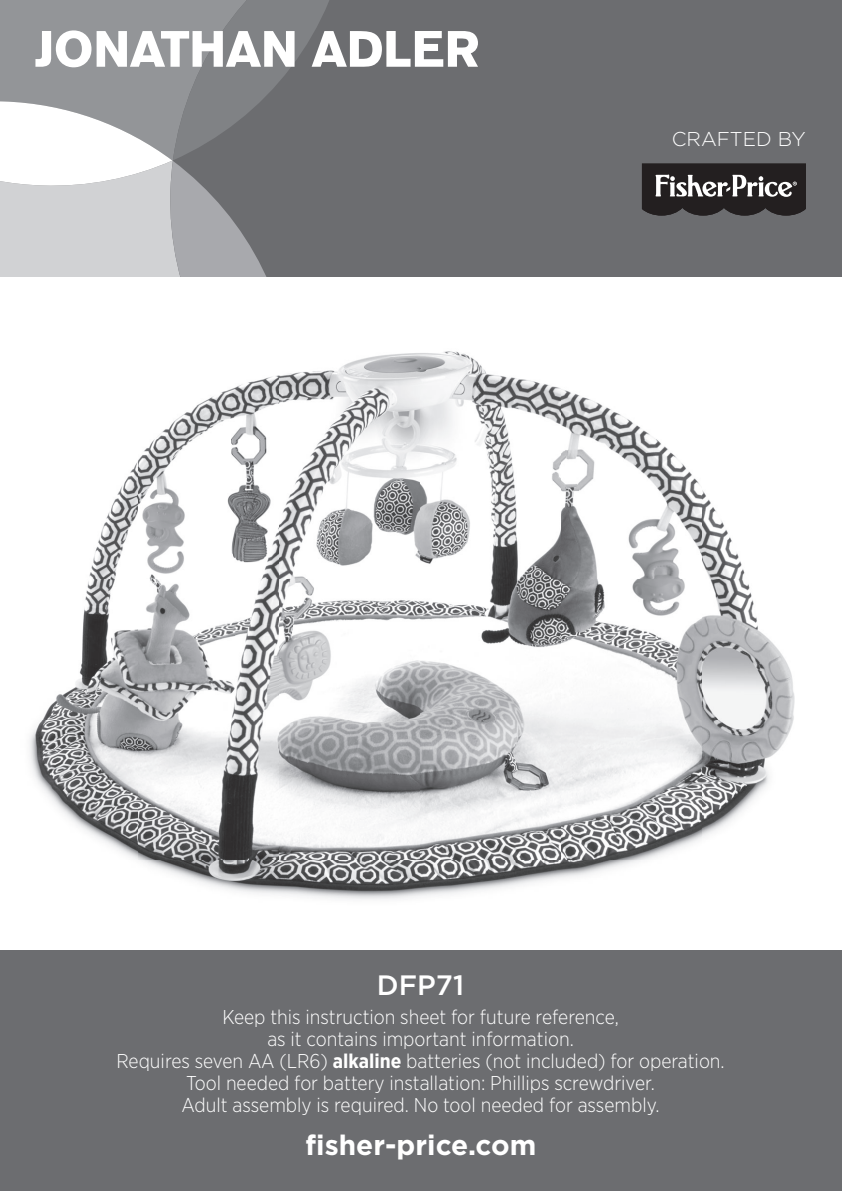
<style>
.page{position:relative;width:842px;height:1191px;background:#fff}
.page>*{position:absolute;margin:0;border:0;box-sizing:border-box;transform-origin:0 0}
.t1{font:700 28px "Gotham";color:#fff}
.t2{font:500 28px "Gotham";color:#fff}
.t3{font:300 20px/22px "Gotham Narrow";color:#fff;text-align:center}
.t4{font:300 20px "Gotham";color:#fff}
.s1{font-weight:700}
</style>
<div class="page">
<img style="left:30px;top:351px;width:765px;height:549px">
<div style="left:0;top:950px;width:842px;height:241px;background:#6c6d70"></div>
<div style="left:0;top:0;width:842px;height:277px;background:#6c6d70"></div>
<svg style="left:0;top:0;width:478px;height:277px"></svg>
<svg style="left:642px;top:164px;width:164px;height:52px;background:#454242"></svg>
<p class="t4" style="left:671px;top:131px;width:136px">CRAFTED BY</p>
<h1 class="t2" style="left:377px;top:974px;width:89px">DFP71</h1>
<p class="t3" style="left:116px;top:1007px;width:610px">Keep this instruction sheet for future reference,<br>as it contains important information.<br>Requires seven AA (LR6) <span class="s1">alkaline</span> batteries (not included) for operation.<br>Tool needed for battery installation: Phillips screwdriver.<br>Adult assembly is required. No tool needed for assembly.</p>
<h1 class="t1" style="left:306px;top:1135px;width:232px">fisher-price.com</h1>
</div>
